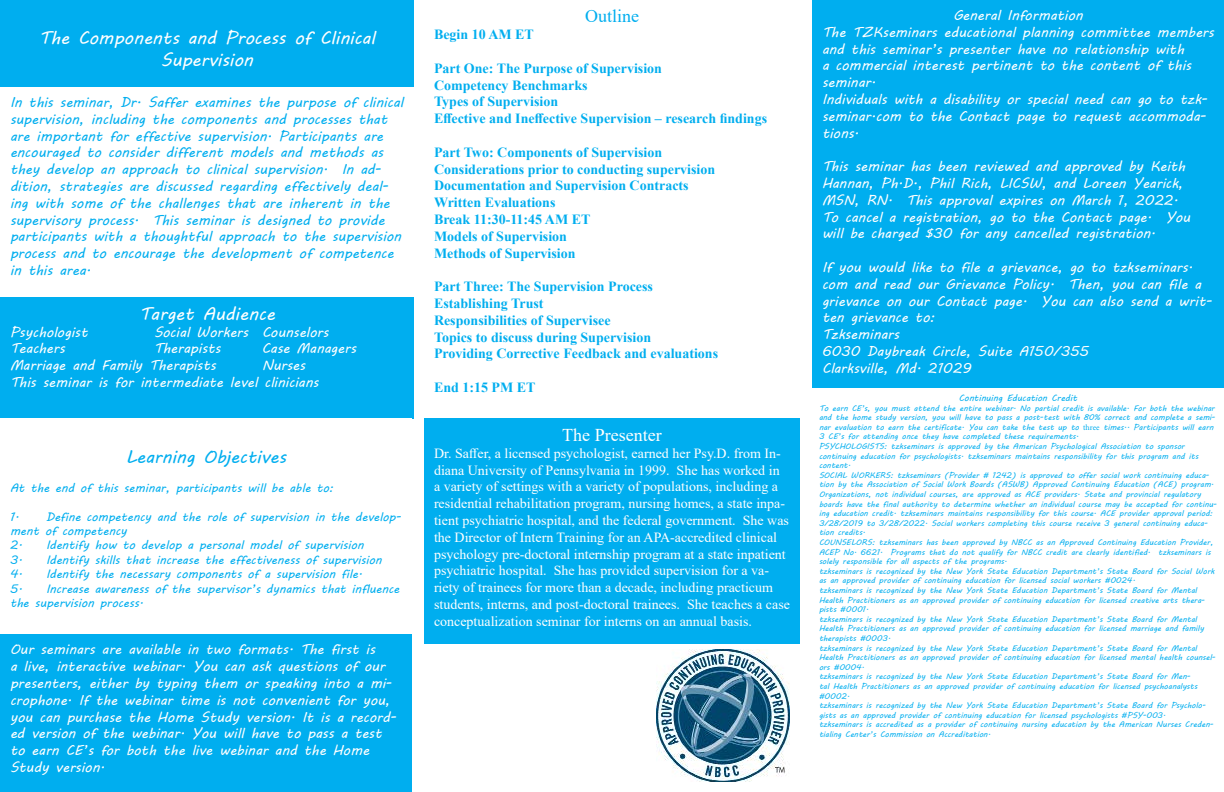
<style>
.page{position:relative;width:1224px;height:792px;background:#fff}
.page>*{position:absolute;margin:0;border:0;box-sizing:border-box;transform-origin:0 0}
.t1{font:18px/21.6px "MV Boli";color:#fff;text-align:center}
.t2{font:18px "MV Boli";color:#00aeef}
.t3{font:18px "Times New Roman";color:#fff}
.t4{font:18px "Times New Roman";color:#00aeef}
.t5{font:14px/16.8px "MV Boli";color:#fff}
.t6{font:14px/16.8px "Times New Roman";color:#fff}
.t7{font:14px/16.8px "MV Boli";color:#00aeef}
.t8{font:700 14px/16.8px "Times New Roman";color:#00aeef}
.t9{font:12px/14.4px "MV Boli";color:#00aeef}
.t10{font:9px "MV Boli";color:#00aeef}
.t11{font:8px/9.6px "MV Boli";color:#00aeef}
.s1{font-family:"Minion Pro"}
</style>
<div class="page">
<div style="left:0;top:0;width:414px;height:87px;background:#00aeef"></div>
<div style="left:0;top:297px;width:414px;height:121px;background:#00aeef"></div>
<div style="left:0;top:634px;width:412px;height:158px;background:#00aeef"></div>
<div style="left:424px;top:418px;width:376px;height:226px;background:#00aeef"></div>
<div style="left:812px;top:0;width:412px;height:388px;background:#00aeef"></div>
<img style="left:656px;top:649px;width:134px;height:133px">
<h1 class="t1" style="left:39px;top:27px;width:338px">The Components and Process of Clinical<br>Supervision</h1>
<p class="t7" style="left:10px;top:94px;width:395px">In this seminar, Dr. Saffer examines the purpose of clinical supervision, including the components and processes that are important for effective supervision. Participants are encouraged to consider different models and methods as they develop an approach to clinical supervision. In ad&shy;dition, strategies are discussed regarding effectively deal&shy;ing with some of the challenges that are inherent in the supervisory process. This seminar is designed to provide participants with a thoughtful approach to the supervision process and to encourage the development of competence in this area.</p>
<h1 class="t1" style="left:139px;top:303px;width:137px">Target Audience</h1>
<h2 class="t5" style="left:10px;top:323px;width:79px">Psychologist</h2>
<h2 class="t5" style="left:154px;top:323px;width:176px">Social Workers Counselors</h2>
<h2 class="t5" style="left:10px;top:340px;width:57px">Teachers</h2>
<h2 class="t5" style="left:154px;top:340px;width:68px">Therapists</h2>
<h2 class="t5" style="left:262px;top:340px;width:96px">Case Managers</h2>
<h2 class="t5" style="left:10px;top:357px;width:207px">Marriage and Family Therapists</h2>
<h2 class="t5" style="left:10px;top:357px;width:310px;text-indent:252px">Nurses<br>This seminar is for intermediate level clinicians</h2>
<h1 class="t2" style="left:126px;top:444px;width:162px">Learning Objectives</h1>
<h3 class="t9" style="left:10px;top:480px;width:325px">At the end of this seminar, participants will be able to:</h3>
<h3 class="t9" style="left:10px;top:509px;width:393px">1. Define competency and the role of supervision in the develop&shy;ment of competency</h3>
<h3 class="t9" style="left:10px;top:538px;width:355px">2. Identify how to develop a personal model of supervision</h3>
<h3 class="t9" style="left:10px;top:552px;width:373px">3. Identify skills that increase the effectiveness of supervision</h3>
<h3 class="t9" style="left:10px;top:567px;width:354px">4. Identify the necessary components of a supervision file.</h3>
<h3 class="t9" style="left:10px;top:581px;width:391px">5. Increase awareness of the supervisor’s dynamics that influence the supervision process.</h3>
<p class="t5" style="left:10px;top:641px;width:388px">Our seminars are available in two formats. The first is<br>a live, interactive webinar. You can ask questions of our presenters, either by typing them or speaking into a mi&shy;crophone. If the webinar time is not convenient for you, you can purchase the Home Study version. It is a record&shy;ed version of the webinar. You will have to pass a test to earn CE’s for both the live webinar and the Home Study version.</p>
<h1 class="t4" style="left:585px;top:4px;width:55px">Outline</h1>
<h2 class="t8" style="left:434px;top:26px;width:101px">Begin 10 AM ET</h2>
<h2 class="t8" style="left:434px;top:59px;width:335px">Part One: The Purpose of Supervision<br>Competency Benchmarks<br>Types of Supervision<br>Effective and Ineffective Supervision – research findings</h2>
<h2 class="t8" style="left:434px;top:143px;width:283px">Part Two: Components of Supervision<br>Considerations prior to conducting supervision<br>Documentation and Supervision Contracts<br>Written Evaluations<br>Break 11:30-11:45 AM ET<br>Models of Supervision<br>Methods of Supervision</h2>
<h2 class="t8" style="left:434px;top:278px;width:286px">Part Three: The Supervision Process Establishing Trust<br>Responsibilities of Supervisee<br>Topics to discuss during Supervision<br>Providing Corrective Feedback and evaluations</h2>
<h2 class="t8" style="left:434px;top:379px;width:103px">End 1:15 PM ET</h2>
<h1 class="t3" style="left:562px;top:422px;width:101px">The Presenter</h1>
<p class="t6" style="left:434px;top:444px;width:358px">Dr. Saffer, a licensed psychologist, earned her Psy.D. from In&shy;diana University of Pennsylvania in 1999. She has worked in<br>a variety of settings with a variety of populations, including a residential rehabilitation program, nursing homes, a state inpa&shy;tient psychiatric hospital, and the federal government. She was the Director of Intern Training for an APA-accredited clinical psychology pre-doctoral internship program at a state inpatient psychiatric hospital. She has provided supervision for a va&shy;riety of trainees for more than a decade, including practicum students, interns, and post-doctoral trainees. She teaches a case conceptualization seminar for interns on an annual basis.</p>
<p class="t5" style="left:822px;top:7px;width:394px;text-indent:131px">General Information<br>The TZKseminars educational planning committee members and this seminar’s presenter have no relationship with<br>a commercial interest pertinent to the content of this seminar.<br>Individuals with a disability or special need can go to tzk&shy;seminar.com to the Contact page to request accommoda&shy;tions.</p>
<p class="t5" style="left:822px;top:158px;width:370px">This seminar has been reviewed and approved by Keith Hannan, Ph.D., Phil Rich, LICSW, and Loreen Yearick, MSN, RN. This approval expires on March 1, 2022.<br>To cancel a registration, go to the Contact page. You will be charged $30 for any cancelled registration.</p>
<p class="t5" style="left:822px;top:259px;width:392px">If you would like to file a grievance, go to tzkseminars. com and read our Grievance Policy. Then, you can file a grievance on our Contact page. You can also send a writ&shy;ten grievance to:<br>Tzkseminars<br>6030 Daybreak Circle, Suite A150/355<br>Clarksville, Md. 21029</p>
<p class="t10" style="left:959px;top:392px;width:120px">Continuing Education Credit</p>
<p class="t11" style="left:819px;top:403px;width:400px">To earn CE’s, you must attend the entire webinar. No partial credit is available. For both the webinar and the home study version, you will have to pass a post-test with 80% correct and complete a semi&shy;nar evaluation to earn the certificate. You can take the test up to <span class="s1">three</span> times.. Participants will earn 3 CE’s for attending once they have completed these requirements.<br>PSYCHOLOGISTS: tzkseminars is approved by the American Psychological Association to sponsor continuing education for psychologists. tzkseminars maintains responsibility for this program and its content.<br>SOCIAL WORKERS: tzkseminars (Provider # 1242) is approved to offer social work continuing educa&shy;tion by the Association of Social Work Boards (ASWB) Approved Continuing Education (ACE) program.<br>Organizations, not individual courses, are approved as ACE providers. State and provincial regulatory boards have the final authority to determine whether an individual course may be accepted for continu&shy;ing education credit. tzkseminars maintains responsibility for this course. ACE provider approval period:<br>3/28/2019 to 3/28/2022. Social workers completing this course receive 3 general continuing educa&shy;tion credits.<br>COUNSELORS: tzkseminars has been approved by NBCC as an Approved Continuing Education Provider, ACEP No. 6621. Programs that do not qualify for NBCC credit are clearly identified. tzkseminars is solely responsible for all aspects of the programs.<br>tzkseminars is recognized by the New York State Education Department’s State Board for Social Work as an approved provider of continuing education for licensed social workers #0024.<br>tzkseminars is recognized by the New York State Education Department’s State Board for Mental Health Practitioners as an approved provider of continuing education for licensed creative arts thera&shy;pists #0001.<br>tzkseminars is recognized by the New York State Education Department’s State Board for Mental Health Practitioners as an approved provider of continuing education for licensed marriage and family therapists #0003.<br>tzkseminars is recognized by the New York State Education Department’s State Board for Mental Health Practitioners as an approved provider of continuing education for licensed mental health counsel&shy;ors #0004.<br>tzkseminars is recognized by the New York State Education Department’s State Board for Men-<br>tal Health Practitioners as an approved provider of continuing education for licensed psychoanalysts #0002.<br>tzkseminars is recognized by the New York State Education Department’s State Board for Psycholo&shy;gists as an approved provider of continuing education for licensed psychologists #PSY-003.<br>tzkseminars is accredited as a provider of continuing nursing education by the American Nurses Creden&shy;tialing Center’s Commission on Accreditation.</p>
</div>
